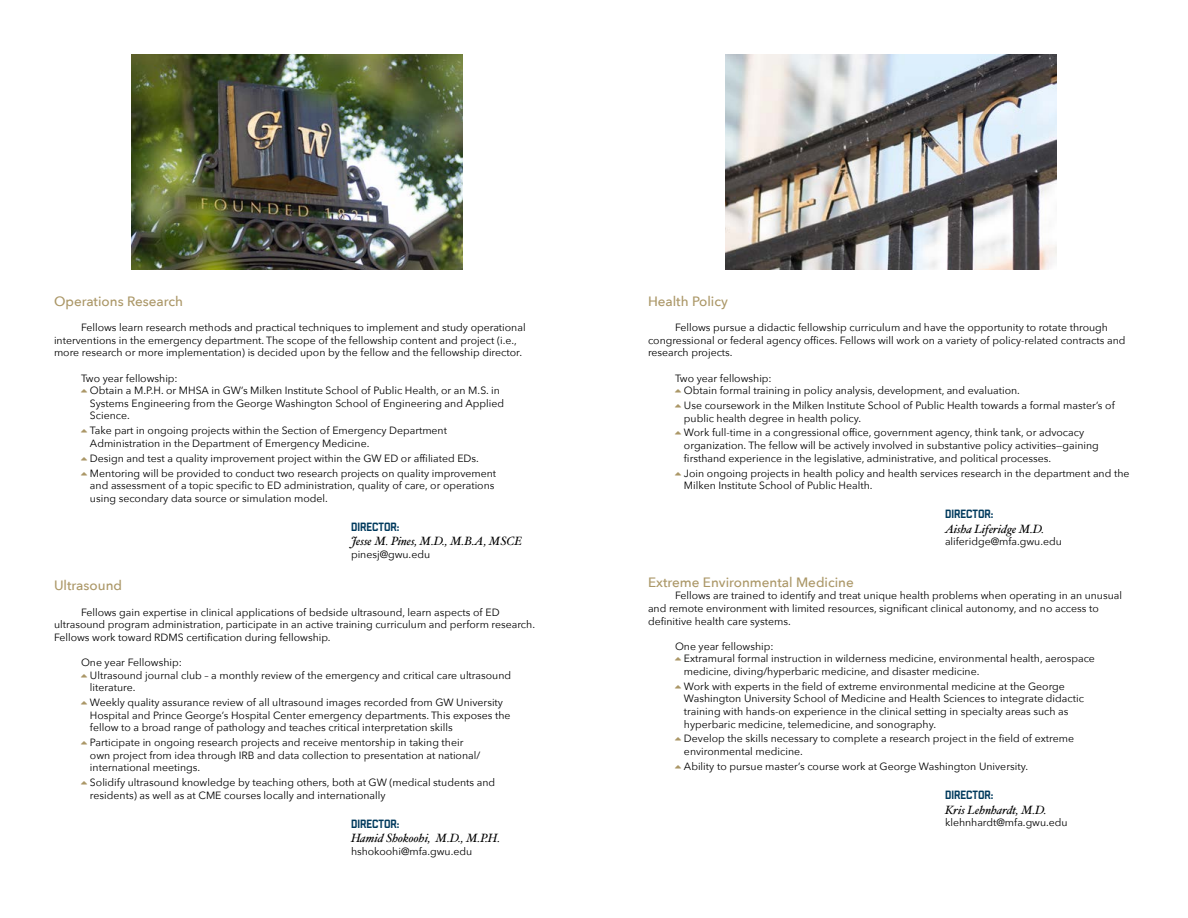
<style>
.page{position:relative;width:1188px;height:918px;background:#fff}
.page>*{position:absolute;margin:0;border:0;box-sizing:border-box;transform-origin:0 0}
.t1{font:500 13.5px "Avenir Next";color:#ab9767}
.t2{font:italic 12px "Hoefler Text";color:#000}
.t3{font:500 12px "Liberator";color:#003a5d}
.t4{font:10.5px/12.6px "Avenir Next";color:#000}
</style>
<div class="page">
<img style="left:132px;top:54px;width:330px;height:216px">
<img style="left:726px;top:54px;width:330px;height:216px">
<p class="t1" style="left:54px;top:290px;width:131px">Operations Research</p>
<p class="t4" style="left:54px;top:321px;width:473px;text-indent:27px">Fellows learn research methods and practical techniques to implement and study operational interventions in the emergency department. The scope of the fellowship content and project (i.e., more research or more implementation) is decided upon by the fellow and the fellowship director.</p>
<p class="t4" style="left:90px;top:371px;width:416px;text-indent:-9px">Two year fellowship:<br>Obtain a M.P.H. or MHSA in GW’s Milken Institute School of Public Health, or an M.S. in Systems Engineering from the George Washington School of Engineering and Applied Science.</p>
<p class="t4" style="left:90px;top:424px;width:359px">Take part in ongoing projects within the Section of Emergency Department<br>Administration in the Department of Emergency Medicine.</p>
<p class="t4" style="left:90px;top:450px;width:408px;line-height:14.9px">Design and test a quality improvement project within the GW ED or affiliated EDs.<br>Mentoring will be provided to conduct two research projects on quality improvement</p>
<p class="t4" style="left:90px;top:479px;width:406px">and assessment of a topic specific to ED administration, quality of care, or operations using secondary data source or simulation model.</p>
<p class="t3" style="left:351px;top:523px;width:50px">DIRECTOR:</p>
<p class="t2" style="left:351px;top:534px;width:172px">Jesse M. Pines, M.D., M.B.A, MSCE</p>
<p class="t4" style="left:351px;top:548px;width:81px">pinesj@gwu.edu</p>
<p class="t1" style="left:54px;top:574px;width:70px">Ultrasound</p>
<p class="t4" style="left:54px;top:605px;width:483px;text-indent:27px">Fellows gain expertise in clinical applications of bedside ultrasound, learn aspects of ED ultrasound program administration, participate in an active training curriculum and perform research.<br>Fellows work toward RDMS certification during fellowship.</p>
<p class="t4" style="left:90px;top:656px;width:423px;text-indent:-9px">One year Fellowship:<br>Ultrasound journal club – a monthly review of the emergency and critical care ultrasound literature.</p>
<p class="t4" style="left:90px;top:696px;width:422px">Weekly quality assurance review of all ultrasound images recorded from GW University<br>Hospital and Prince George’s Hospital Center emergency departments. This exposes the fellow to a broad range of pathology and teaches critical interpretation skills</p>
<p class="t4" style="left:90px;top:736px;width:392px">Participate in ongoing research projects and receive mentorship in taking their own project from idea through IRB and data collection to presentation at national/ international meetings.</p>
<p class="t4" style="left:90px;top:776px;width:407px">Solidify ultrasound knowledge by teaching others, both at GW (medical students and residents) as well as at CME courses locally and internationally</p>
<p class="t3" style="left:351px;top:820px;width:50px">DIRECTOR:</p>
<p class="t2" style="left:351px;top:831px;width:151px">Hamid Shokoohi, M.D., M.P.H.</p>
<p class="t4" style="left:351px;top:845px;width:123px">hshokoohi@mfa.gwu.edu</p>
<p class="t1" style="left:648px;top:290px;width:81px">Health Policy</p>
<p class="t4" style="left:648px;top:321px;width:479px;text-indent:27px">Fellows pursue a didactic fellowship curriculum and have the opportunity to rotate through congressional or federal agency offices. Fellows will work on a variety of policy-related contracts and research projects.</p>
<p class="t4" style="left:684px;top:371px;width:337px;text-indent:-9px">Two year fellowship:<br>Obtain formal training in policy analysis, development, and evaluation.</p>
<p class="t4" style="left:684px;top:399px;width:432px">Use coursework in the Milken Institute School of Public Health towards a formal master’s of public health degree in health policy.</p>
<p class="t4" style="left:684px;top:426px;width:416px">Work full-time in a congressional office, government agency, think tank, or advocacy organization. The fellow will be actively involved in substantive policy activities—gaining firsthand experience in the legislative, administrative, and political processes.</p>
<p class="t4" style="left:684px;top:466px;width:447px">Join ongoing projects in health policy and health services research in the department and the<br>Milken Institute School of Public Health.</p>
<p class="t3" style="left:945px;top:510px;width:50px">DIRECTOR:</p>
<p class="t2" style="left:945px;top:522px;width:101px">Aisha Liferidge M.D.</p>
<p class="t4" style="left:945px;top:535px;width:118px">aliferidge@mfa.gwu.edu</p>
<p class="t1" style="left:648px;top:571px;width:207px">Extreme Environmental Medicine</p>
<p class="t4" style="left:648px;top:589px;width:476px;text-indent:27px">Fellows are trained to identify and treat unique health problems when operating in an unusual and remote environment with limited resources, significant clinical autonomy, and no access to definitive health care systems.</p>
<p class="t4" style="left:684px;top:639px;width:412px;text-indent:-9px">One year fellowship:<br>Extramural formal instruction in wilderness medicine, environmental health, aerospace medicine, diving/hyperbaric medicine, and disaster medicine.</p>
<p class="t4" style="left:684px;top:679px;width:402px">Work with experts in the field of extreme environmental medicine at the George Washington University School of Medicine and Health Sciences to integrate didactic training with hands-on experience in the clinical setting in specialty areas such as hyperbaric medicine, telemedicine, and sonography.</p>
<p class="t4" style="left:684px;top:732px;width:392px">Develop the skills necessary to complete a research project in the field of extreme environmental medicine.</p>
<p class="t4" style="left:684px;top:760px;width:346px">Ability to pursue master’s course work at George Washington University.</p>
<p class="t3" style="left:945px;top:791px;width:50px">DIRECTOR:</p>
<p class="t2" style="left:945px;top:802px;width:103px">Kris Lehnhardt, M.D.</p>
<p class="t4" style="left:945px;top:816px;width:124px">klehnhardt@mfa.gwu.edu</p>
</div>
